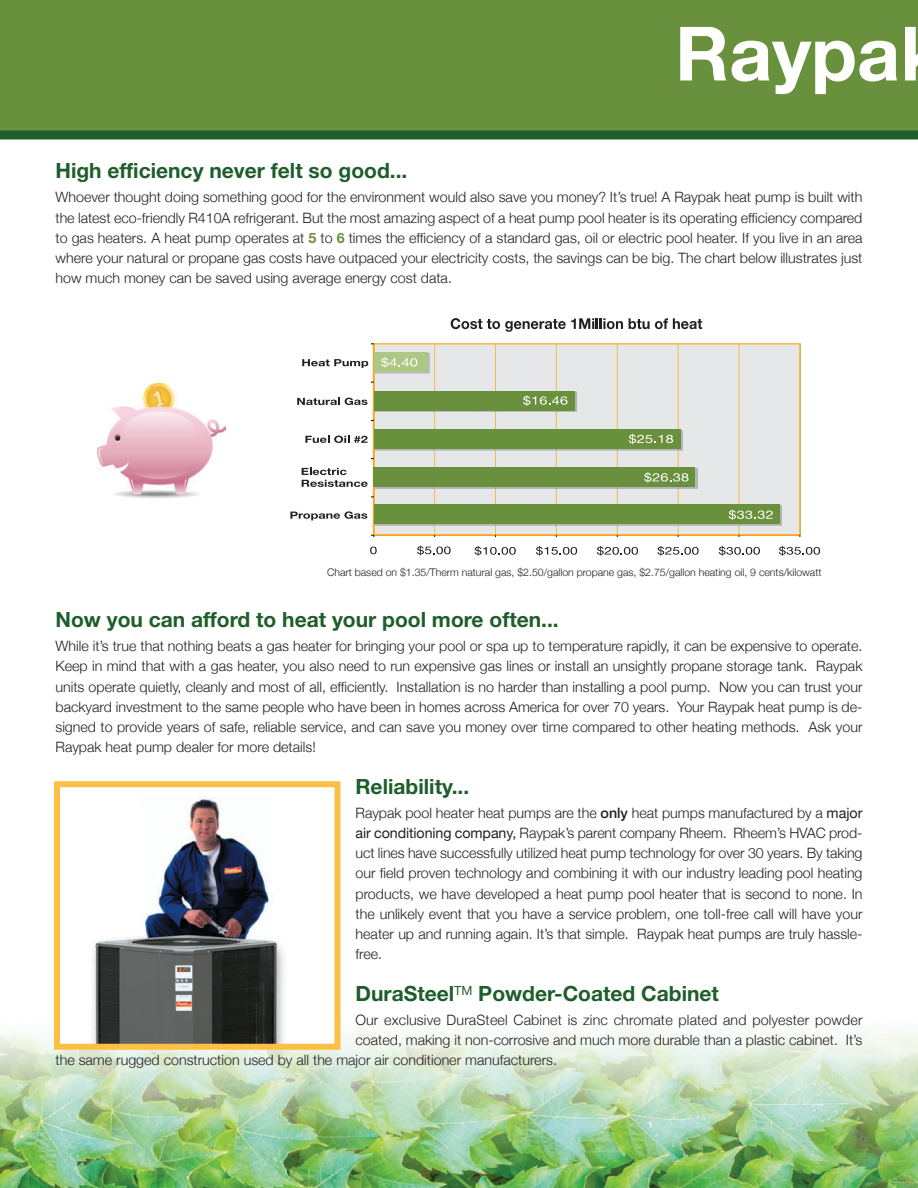
<style>
.page{position:relative;width:918px;height:1188px;background:#fff}
.page>*{position:absolute;margin:0;border:0;box-sizing:border-box;transform-origin:0 0}
.t1{font:700 75px "Helvetica Neue LT";color:#fff}
.t2{font:700 21px "Helvetica Neue LT";color:#1e5e2b}
.t3{font:300 14.25px/20.2px "Helvetica Neue";color:#231f20;text-align:justify}
.t4{font:300 10.5px "Helvetica Neue";color:#231f20}
.s1{font-family:"Helvetica Neue LT";font-weight:700;color:#69913d}
.s2{font-weight:500}
.s3{font-weight:400}
</style>
<div class="page">
<div style="left:0;top:0;width:918px;height:133px;background:#69913d"></div>
<img style="left:0;top:957px;width:918px;height:231px">
<div style="left:374px;top:344px;width:426px;height:191px;background:#e6e7e9"></div>
<hr style="left:434px;top:344px;width:1px;height:191px;background:#f4bc47">
<hr style="left:495px;top:344px;width:1px;height:191px;background:#f4bc47">
<hr style="left:556px;top:344px;width:1px;height:191px;background:#f4bc47">
<hr style="left:617px;top:344px;width:1px;height:191px;background:#f4bc47">
<hr style="left:678px;top:344px;width:1px;height:191px;background:#f4bc47">
<hr style="left:739px;top:344px;width:1px;height:191px;background:#f4bc47">
<div style="left:373px;top:343px;width:428px;height:193px;border:2px solid #f4bc47"></div>
<hr style="left:374px;top:534px;width:426px;height:2px;background:#f9a51b">
<hr style="left:373px;top:344px;width:2px;height:191px;background:#f9a51b">
<svg style="left:451px;top:318px;width:172px;height:14px"></svg>
<svg style="left:629px;top:318px;width:73px;height:11px"></svg>
<svg style="left:290px;top:511px;width:77px;height:9px"></svg>
<svg style="left:302px;top:468px;width:66px;height:19px"></svg>
<svg style="left:305px;top:436px;width:63px;height:7px"></svg>
<svg style="left:297px;top:398px;width:71px;height:7px"></svg>
<svg style="left:302px;top:359px;width:66px;height:9px"></svg>
<svg style="left:370px;top:547px;width:7px;height:7px"></svg>
<svg style="left:417px;top:546px;width:34px;height:9px"></svg>
<svg style="left:475px;top:546px;width:41px;height:10px"></svg>
<svg style="left:536px;top:546px;width:41px;height:10px"></svg>
<svg style="left:597px;top:546px;width:41px;height:10px"></svg>
<svg style="left:657px;top:546px;width:42px;height:10px"></svg>
<svg style="left:719px;top:546px;width:41px;height:10px"></svg>
<svg style="left:779px;top:546px;width:41px;height:10px"></svg>
<img style="left:375px;top:353px;width:55px;height:20px">
<img style="left:375px;top:392px;width:201px;height:20px">
<img style="left:375px;top:431px;width:308px;height:20px">
<img style="left:375px;top:468px;width:322px;height:20px">
<img style="left:375px;top:506px;width:406px;height:19px">
<div style="left:374px;top:505px;width:406px;height:19px;background:#69913d"></div>
<div style="left:374px;top:467px;width:321px;height:20px;background:#69913d"></div>
<div style="left:374px;top:430px;width:306px;height:19px;background:#69913d"></div>
<div style="left:374px;top:391px;width:200px;height:19px;background:#69913d"></div>
<div style="left:374px;top:352px;width:54px;height:19px;background:#adc886"></div>
<svg style="left:381px;top:357px;width:36px;height:11px"></svg>
<svg style="left:523px;top:395px;width:45px;height:11px"></svg>
<svg style="left:629px;top:434px;width:44px;height:10px"></svg>
<svg style="left:644px;top:472px;width:45px;height:11px"></svg>
<svg style="left:729px;top:510px;width:44px;height:10px"></svg>
<img style="left:97px;top:384px;width:129px;height:114px">
<img style="left:61px;top:796px;width:272px;height:247px">
<div style="left:54px;top:781px;width:286px;height:269px;border:6px solid #febf45"></div>
<div style="left:0;top:130px;width:918px;height:10px;background:#1e5e2b"></div>
<h1 class="t1" style="left:675px;top:27px;width:226px">Raypa</h1>
<h2 class="t2" style="left:56px;top:163px;width:353px">High efficiency never felt so good...</h2>
<p class="t3" style="left:55px;top:187px;width:809px">Whoever thought doing something good for the environment would also save you money? It’s true! A Raypak heat pump is built with the latest eco-friendly R410A refrigerant. But the most amazing aspect of a heat pump pool heater is its operating efficiency compared to gas heaters. A heat pump operates at <span class="s1">5</span> to <span class="s1">6</span> times the efficiency of a standard gas, oil or electric pool heater. If you live in an area where your natural or propane gas costs have outpaced your electricity costs, the savings can be big. The chart below illustrates just how much money can be saved using average energy cost data.</p>
<p class="t4" style="left:327px;top:566px;width:496px">Chart based on $1.35/Therm natural gas, $2.50/gallon propane gas, $2.75/gallon heating oil, 9 cents/kilowatt</p>
<h2 class="t2" style="left:56px;top:612px;width:505px">Now you can afford to heat your pool more often...</h2>
<p class="t3" style="left:56px;top:636px;width:808px">While it’s true that nothing beats a gas heater for bringing your pool or spa up to temperature rapidly, it can be expensive to operate.<br>Keep in mind that with a gas heater, you also need to run expensive gas lines or install an unsightly propane storage tank. Raypak units operate quietly, cleanly and most of all, efficiently. Installation is no harder than installing a pool pump. Now you can trust your backyard investment to the same people who have been in homes across America for over 70 years. Your Raypak heat pump is de&shy;signed to provide years of safe, reliable service, and can save you money over time compared to other heating methods. Ask your Raypak heat pump dealer for more details!</p>
<h2 class="t2" style="left:355px;top:779px;width:115px">Reliability...</h2>
<p class="t3" style="left:355px;top:802px;width:509px">Raypak pool heater heat pumps are the <span class="s2">only</span> heat pumps manufactured by a <span class="s3">major air conditioning company,</span> Raypak’s parent company Rheem. Rheem’s HVAC prod&shy;uct lines have successfully utilized heat pump technology for over 30 years. By taking our field proven technology and combining it with our industry leading pool heating products, we have developed a heat pump pool heater that is second to none. In the unlikely event that you have a service problem, one toll-free call will have your heater up and running again. It’s that simple. Raypak heat pumps are truly hassle&shy;free.</p>
<h2 class="t2" style="left:355px;top:986px;width:365px">DuraSteel<sup>TM</sup> Powder-Coated Cabinet</h2>
<p class="t3" style="left:355px;top:1009px;width:508px">Our exclusive DuraSteel Cabinet is zinc chromate plated and polyester powder</p>
<p class="t3" style="left:355px;top:1029px;width:509px">coated, making it non-corrosive and much more durable than a plastic cabinet. It’s</p>
<p class="t3" style="left:56px;top:1049px;width:503px">the same rugged construction used by all the major air conditioner manufacturers.</p>
</div>
